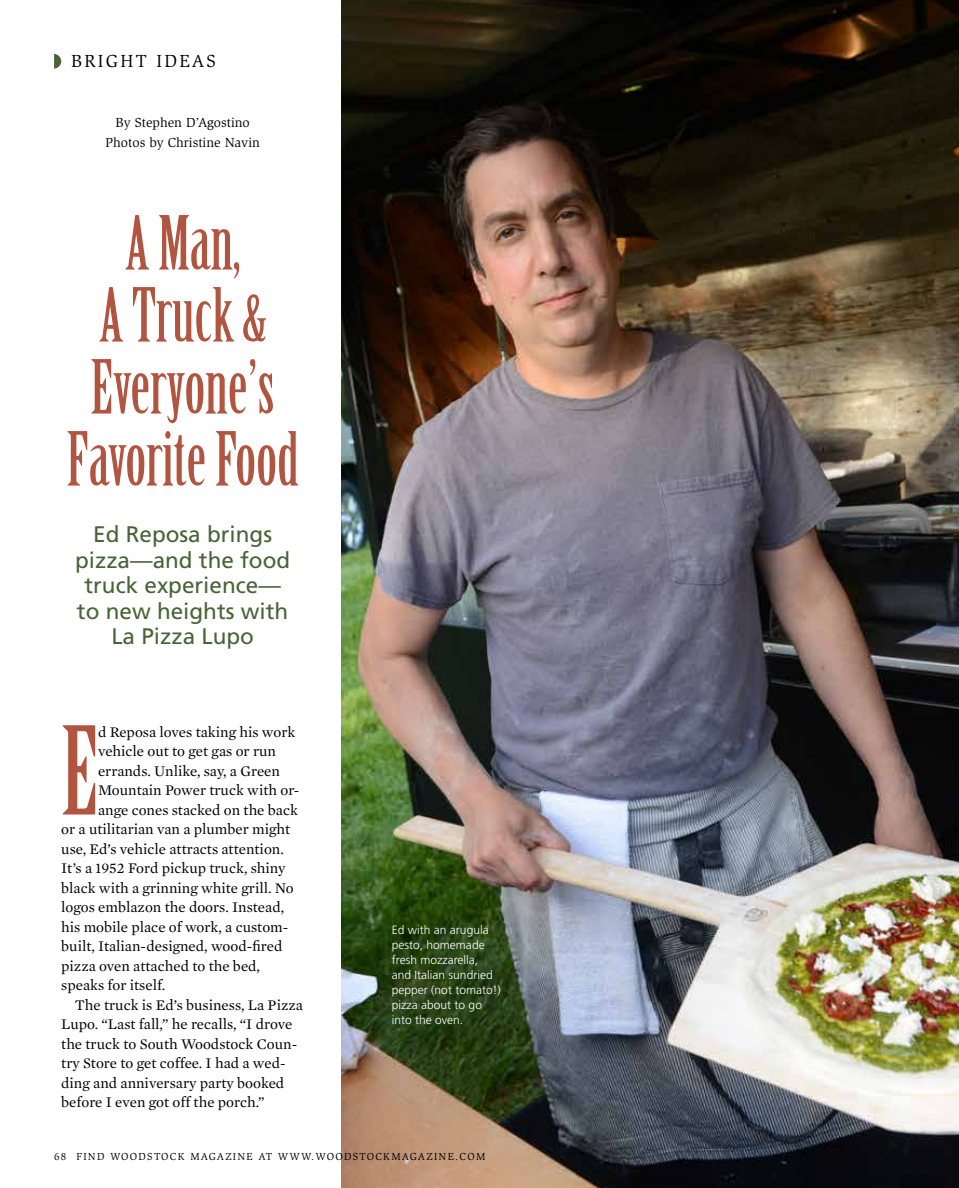
<style>
.page{position:relative;width:959px;height:1188px;background:#fff}
.page>*{position:absolute;margin:0;border:0;box-sizing:border-box;transform-origin:0 0}
.t1{font:118.95px "Birch Std";color:#b25540}
.t2{font:72.6px/72px "Birch Std";color:#b25540;text-align:center}
.t3{font:22.5px/25.5px "Frutiger";color:#486436;text-align:center}
.t4{font:18px "Slimbach";letter-spacing:.125em;color:#000}
.t5{font:15px "Mercury Text G1";color:#000}
.t6{font:13.5px/19.5px "Slimbach";color:#000;text-align:center}
.t7{font:300 12px/15px "Frutiger";color:#fff}
.t8{font:10.5px "Slimbach";letter-spacing:.125em;color:#000}
.s1{font-size:63px}
</style>
<div class="page">
<img style="left:342px;top:0;width:616px;height:1188px">
<svg style="left:54px;top:54px;width:7px;height:15px"></svg>
<p class="t4" style="left:71px;top:51px;width:146px">BRIGHT IDEAS</p>
<p class="t6" style="left:105px;top:113px;width:156px">By Stephen D’Agostino<br>Photos by Christine Navin</p>
<h2 class="t2" style="left:67px;top:209px;width:234px">A Man,<br>A Truck <span class="s1">&amp;<br></span>Everyone’s<br>Favorite Food</h2>
<h3 class="t3" style="left:75px;top:522px;width:217px">Ed Reposa brings pizza—and the food truck experience— to new heights with<br>La Pizza Lupo</h3>
<h1 class="t1" style="left:61px;top:704px;width:38px">E</h1>
<p class="t5" style="left:98px;top:723px;width:199px">d Reposa loves taking his work</p>
<p class="t5" style="left:98px;top:742px;width:179px">vehicle out to get gas or run</p>
<p class="t5" style="left:98px;top:762px;width:183px">errands. Unlike, say, a Green</p>
<p class="t5" style="left:98px;top:781px;width:203px">Mountain Power truck with or-</p>
<p class="t5" style="left:98px;top:801px;width:201px">ange cones stacked on the back</p>
<p class="t5" style="left:61px;top:820px;width:231px">or a utilitarian van a plumber might</p>
<p class="t5" style="left:61px;top:840px;width:224px">use, Ed’s vehicle attracts attention.</p>
<p class="t5" style="left:61px;top:859px;width:226px">It’s a 1952 Ford pickup truck, shiny</p>
<p class="t5" style="left:61px;top:879px;width:234px">black with a grinning white grill. No</p>
<p class="t5" style="left:61px;top:898px;width:224px">logos emblazon the doors. Instead,</p>
<p class="t5" style="left:61px;top:918px;width:229px">his mobile place of work, a custom-</p>
<p class="t5" style="left:61px;top:937px;width:223px">built, Italian-designed, wood-fired</p>
<p class="t5" style="left:61px;top:957px;width:200px">pizza oven attached to the bed,</p>
<p class="t5" style="left:61px;top:976px;width:105px">speaks for itself.</p>
<p class="t5" style="left:75px;top:996px;width:230px">The truck is Ed’s business, La Pizza</p>
<p class="t5" style="left:61px;top:1015px;width:233px">Lupo. “Last fall,” he recalls, “I drove</p>
<p class="t5" style="left:61px;top:1035px;width:237px">the truck to South Woodstock Coun-</p>
<p class="t5" style="left:61px;top:1054px;width:226px">try Store to get coffee. I had a wed-</p>
<p class="t5" style="left:61px;top:1074px;width:225px">ding and anniversary party booked</p>
<p class="t5" style="left:61px;top:1093px;width:205px">before I even got off the porch.”</p>
<p class="t7" style="left:392px;top:922px;width:110px">Ed with an arugula pesto, homemade fresh mozzarella,<br>and Italian sundried pepper (not tomato!) pizza about to go into the oven.</p>
<p class="t8" style="left:54px;top:1151px;width:432px">68 FIND WOODSTOCK MAGAZINE AT WWW.WOODSTOCKMAGAZINE.COM</p>
</div>
